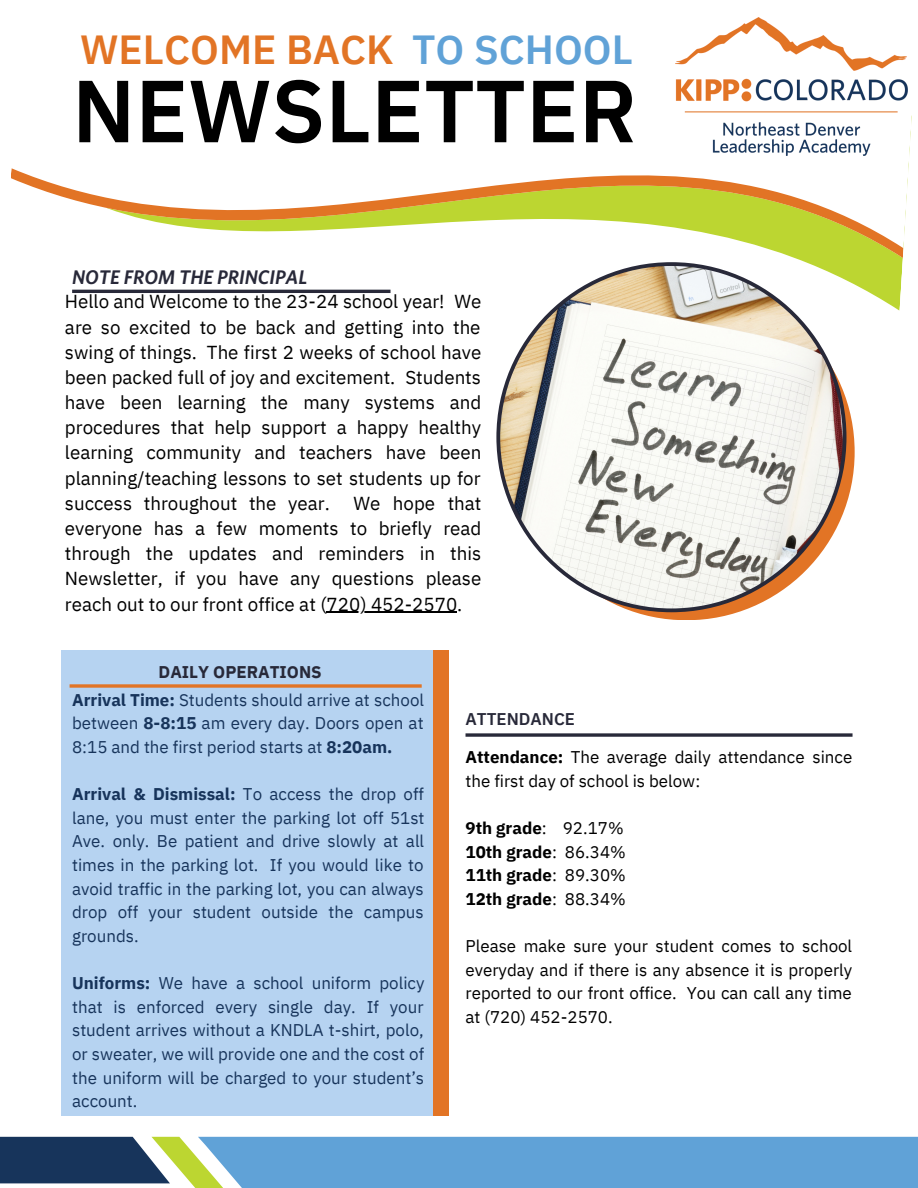
<style>
.page{position:relative;width:918px;height:1188px;background:#fff}
.page>*{position:absolute;margin:0;border:0;box-sizing:border-box;transform-origin:0 0}
.t1{font:600 87.9px "IBM Plex Sans Thai";color:#000}
.t2{font:600 40.5px "IBM Plex Sans Thai";color:#e27425}
.t3{font:600 40.5px "IBM Plex Sans Thai";color:#60a2d7}
.t4{font:italic 600 19.8px "Whitney";color:#282939}
.t5{font:18.75px/25.2px "IBM Plex Sans Thai";color:#000;text-align:justify}
.t6{font:16.95px/23.7px "IBM Plex Sans Thai";color:#17345b;text-align:justify}
.t7{font:16.95px/23.7px "IBM Plex Sans Thai";color:#000}
.t8{font:700 16.95px "IBM Plex Sans Thai";color:#000}
.t9{font:700 16.95px "IBM Plex Sans Thai";color:#282939}
.t10{font:600 16.95px "IBM Plex Sans Thai";color:#282939}
.s1{font-weight:700}
.s2{font-weight:400}
</style>
<div class="page">
<svg style="left:11px;top:63px;width:901px;height:281px"></svg>
<svg style="left:0;top:1137px;width:918px;height:51px;background:#6198c1"></svg>
<div style="left:518px;top:284px;width:337px;height:336px;background:#e27425;border-radius:50%"></div>
<svg style="left:496px;top:262px;width:350px;height:350px;background:#383947"></svg>
<img style="left:500px;top:266px;width:343px;height:342px;border-radius:50%">
<div style="left:311px;top:650px;width:138px;height:466px;background:#e27425"></div>
<div style="left:62px;top:650px;width:371px;height:466px;background:#b6d3f1"></div>
<hr style="left:72px;top:290px;width:319px;height:3px;background:#282939">
<svg style="left:466px;top:733px;width:387px;height:4px;background:#494a57"></svg>
<svg style="left:70px;top:684px;width:352px;height:4px"></svg>
<img style="left:676px;top:18px;width:231px;height:138px">
<hr style="left:327px;top:612px;width:130px;height:1px;background:#000">
<p class="t2" style="left:80px;top:27px;width:315px">WELCOME BACK</p>
<p class="t3" style="left:412px;top:27px;width:222px">TO SCHOOL</p>
<p class="t1" style="left:72px;top:61px;width:567px">NEWSLETTER</p>
<p class="t4" style="left:72px;top:266px;width:237px">NOTE FROM THE PRINCIPAL</p>
<p class="t5" style="left:65px;top:289px;width:418px">Hello and Welcome to the 23-24 school year! We are so excited to be back and getting into the swing of things. The first 2 weeks of school have been packed full of joy and excitement. Students have been learning the many systems and procedures that help support a happy healthy learning community and teachers have been planning/teaching lessons to set students up for success throughout the year.</p>
<p class="t5" style="left:65px;top:491px;width:418px;text-indent:289px">We hope that everyone has a few moments to briefly read through the updates and reminders in this Newsletter, if you have any questions please reach out to our front office at (720) 452-2570.</p>
<p class="t9" style="left:159px;top:662px;width:165px">DAILY OPERATIONS</p>
<p class="t6" style="left:72px;top:688px;width:353px"><span class="s1">Arrival Time:</span> Students should arrive at school between <span class="s1">8-8:15</span> am every day. Doors open at 8:15 and the first period starts at <span class="s1">8:20am.</span></p>
<p class="t6" style="left:72px;top:782px;width:354px"><span class="s1">Arrival &amp; Dismissal:</span> To access the drop off lane, you must enter the parking lot off 51st Ave. only. Be patient and drive slowly at all times in the parking lot. If you would like to avoid traffic in the parking lot, you can always drop off your student outside the campus grounds.</p>
<p class="t6" style="left:72px;top:971px;width:354px"><span class="s1">Uniforms:</span> We have a school uniform policy that is enforced every single day. If your student arrives without a KNDLA t-shirt, polo, or sweater, we will provide one and the cost of the uniform will be charged to your student’s account.</p>
<p class="t10" style="left:466px;top:709px;width:111px">ATTENDANCE</p>
<p class="t7" style="left:466px;top:745px;width:388px"><span class="s1">Attendance:</span> The average daily attendance since the first day of school is below:</p>
<p class="t8" style="left:466px;top:818px;width:160px">9th grade<span class="s2">: 92.17%</span></p>
<p class="t8" style="left:466px;top:842px;width:162px">10th grade<span class="s2">: 86.34%</span></p>
<p class="t8" style="left:466px;top:865px;width:162px">11th grade<span class="s2">: 89.30%</span></p>
<p class="t8" style="left:466px;top:889px;width:162px">12th grade<span class="s2">: 88.34%</span></p>
<p class="t7" style="left:466px;top:934px;width:388px;text-align:justify">Please make sure your student comes to school everyday and if there is any absence it is properly reported to our front office. You can call any time at (720) 452-2570.</p>
</div>
